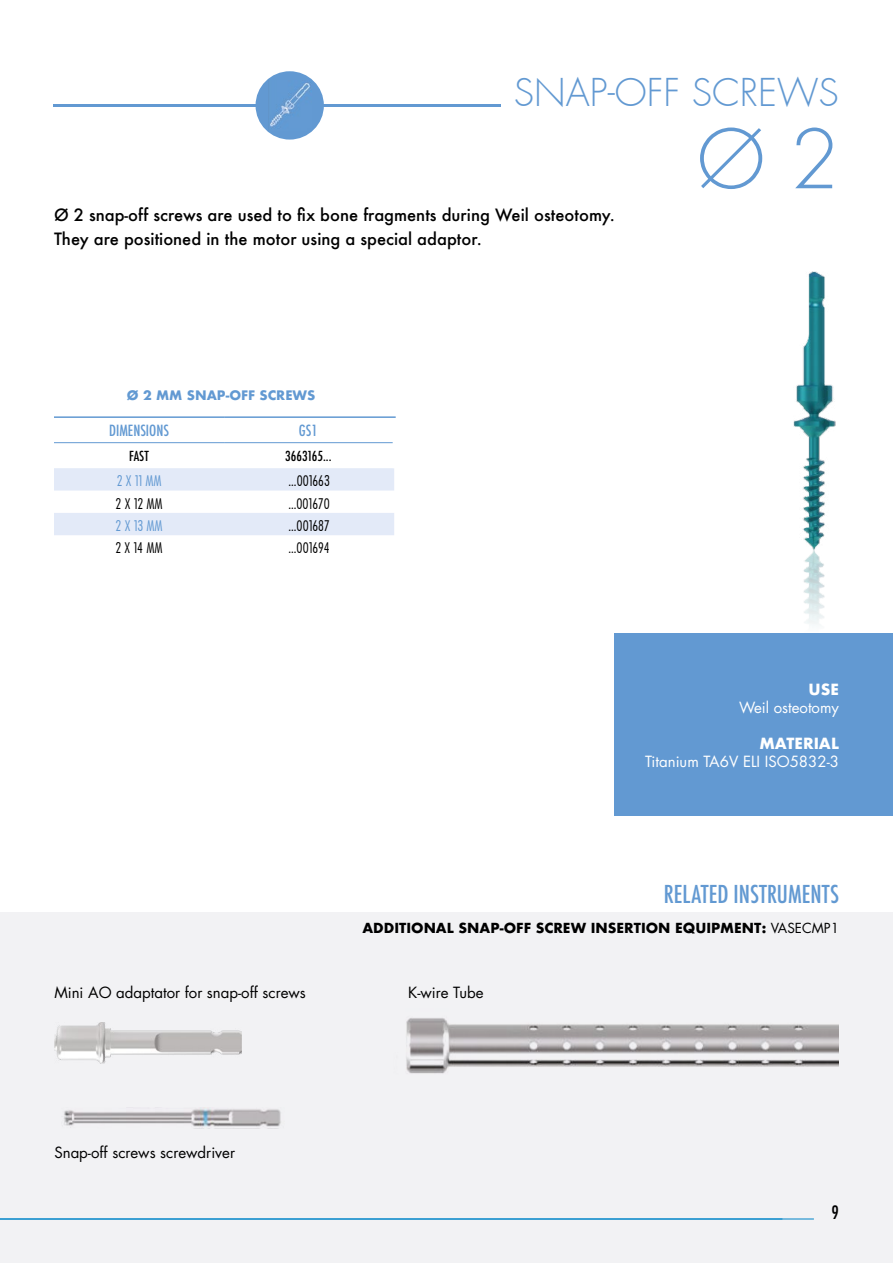
<style>
.page{position:relative;width:893px;height:1263px;background:#fff}
.page>*{position:absolute;margin:0;border:0;box-sizing:border-box;transform-origin:0 0}
.t1{font:300 79.5px "Futura";color:#6299d2}
.t2{font:300 37.5px "Futura";color:#6299d2}
.t3{font:500 condensed 24px "Futura";color:#6299d2}
.t4{font:500 condensed 18px "Futura";color:#000}
.t5{font:500 16.5px/24px "Futura";color:#000}
.t6{font:15px "Futura Std";color:#000}
.t7{font:15px "Futura Std";color:#fff}
.t8{font:500 condensed 15px "Futura";color:#6299d2}
.t9{font:700 15px "Futura";color:#fff}
.t10{font:700 13.5px "Futura";color:#000}
.t11{font:500 13.5px "Futura Cond";color:#000}
.t12{font:500 condensed 13.5px "Futura";color:#000}
.t13{font:500 13.5px "Futura Cond";color:#6299d2}
.t14{font:700 12.75px "Futura";color:#6299d2}
.s1{font-family:"Futura Std";font-weight:400}
</style>
<div class="page">
<div style="left:0;top:912px;width:893px;height:351px;background:#f2f2f4"></div>
<div style="left:614px;top:633px;width:279px;height:183px;background:#6299d2"></div>
<hr style="left:53px;top:104px;width:158px;height:2px;background:#6299d2">
<hr style="left:211px;top:104px;width:158px;height:2px;background:#6299d2">
<hr style="left:369px;top:104px;width:132px;height:2px;background:#6299d2">
<svg style="left:54px;top:443px;width:340px;height:92px"></svg>
<hr style="left:393px;top:443px;width:3px;height:25px;background:#fff">
<hr style="left:54px;top:416px;width:170px;height:2px;background:#6299d2">
<hr style="left:224px;top:416px;width:172px;height:2px;background:#6299d2">
<hr style="left:54px;top:442px;width:170px;height:1px;background:#6299d2">
<hr style="left:224px;top:442px;width:169px;height:1px;background:#6299d2">
<img style="left:793px;top:271px;width:43px;height:278px">
<img style="left:803px;top:549px;width:22px;height:76px">
<img style="left:64px;top:1108px;width:217px;height:19px">
<img style="left:406px;top:1018px;width:433px;height:56px">
<img style="left:54px;top:1022px;width:187px;height:41px">
<div style="left:256px;top:71px;width:68px;height:69px;background:#6299d2;border-radius:50%"></div>
<img style="left:270px;top:82px;width:41px;height:45px">
<hr style="left:0;top:1219px;width:814px;height:1px;background:#0085c8">
<h2 class="t2" style="left:514px;top:70px;width:327px">SNAP-OFF SCREWS</h2>
<h1 class="t1" style="left:697px;top:111px;width:143px">Ø 2</h1>
<p class="t5" style="left:54px;top:203px;width:562px">Ø 2 snap-off screws are used to fix bone fragments during Weil osteotomy.<br>They are positioned in the motor using a special adaptor.</p>
<p class="t14" style="left:127px;top:386px;width:190px">Ø 2 MM SNAP-OFF SCREWS</p>
<p class="t8" style="left:109px;top:421px;width:61px">DIMENSIONS</p>
<p class="t8" style="left:299px;top:421px;width:20px">GS1</p>
<p class="t12" style="left:129px;top:447px;width:21px">FAST</p>
<p class="t12" style="left:285px;top:447px;width:48px">3663165...</p>
<p class="t13" style="left:117px;top:472px;width:46px">2 X 11 MM</p>
<p class="t11" style="left:289px;top:472px;width:43px">...001663</p>
<p class="t11" style="left:116px;top:495px;width:48px">2 X 12 MM</p>
<p class="t11" style="left:288px;top:495px;width:43px">...001670</p>
<p class="t13" style="left:116px;top:517px;width:48px">2 X 13 MM</p>
<p class="t11" style="left:289px;top:517px;width:43px">...001687</p>
<p class="t11" style="left:116px;top:539px;width:48px">2 X 14 MM</p>
<p class="t11" style="left:289px;top:539px;width:43px">...001694</p>
<p class="t6" style="left:54px;top:983px;width:253px">Mini AO adaptator for snap-off screws</p>
<p class="t9" style="left:808px;top:678px;width:32px">USE</p>
<p class="t7" style="left:739px;top:698px;width:101px">Weil osteotomy</p>
<p class="t9" style="left:759px;top:732px;width:81px">MATERIAL</p>
<p class="t7" style="left:645px;top:752px;width:196px">Titanium TA6V ELI ISO5832-3</p>
<h3 class="t3" style="left:664px;top:879px;width:177px">RELATED INSTRUMENTS</h3>
<p class="t10" style="left:362px;top:918px;width:478px">ADDITIONAL SNAP-OFF SCREW INSERTION EQUIPMENT: <span class="s1">VASECMP1</span></p>
<p class="t6" style="left:408px;top:983px;width:77px">K-wire Tube</p>
<p class="t6" style="left:54px;top:1143px;width:182px">Snap-off screws screwdriver</p>
<p class="t4" style="left:831px;top:1201px;width:9px">9</p>
</div>
